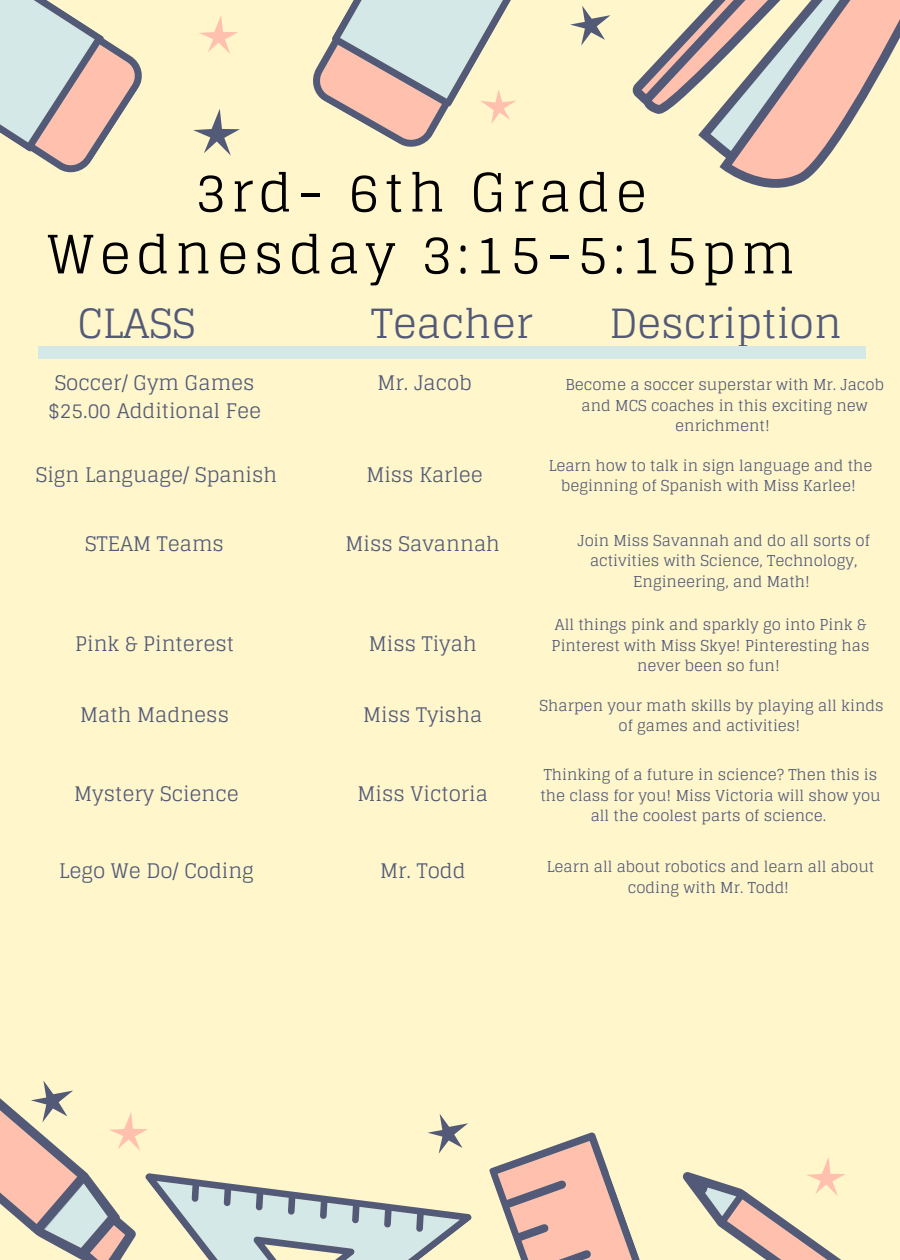
<style>
.page{position:relative;width:900px;height:1260px;background:#fff6cb}
.page>*{position:absolute;margin:0;border:0;box-sizing:border-box;transform-origin:0 0}
.t1{font:52.75px/62px "Glegoo";letter-spacing:.1em;color:#000;text-align:center}
.t2{font:40.25px "Glegoo";color:#525a78}
.t3{font:20px/28px "Glegoo";color:#525a78;text-align:center}
.t4{font:15px/20.5px "Glegoo";color:#525a78;text-align:center}
</style>
<div class="page">
<svg style="left:151px;top:1173px;width:321px;height:87px"></svg>
<svg style="left:0;top:0;width:142px;height:173px"></svg>
<svg style="left:489px;top:1132px;width:151px;height:128px"></svg>
<svg style="left:193px;top:109px;width:47px;height:47px"></svg>
<svg style="left:199px;top:16px;width:39px;height:38px"></svg>
<svg style="left:428px;top:1114px;width:40px;height:40px"></svg>
<svg style="left:313px;top:0;width:203px;height:147px"></svg>
<svg style="left:570px;top:6px;width:41px;height:40px"></svg>
<svg style="left:0;top:1081px;width:151px;height:179px"></svg>
<svg style="left:682px;top:1157px;width:163px;height:103px"></svg>
<svg style="left:632px;top:0;width:268px;height:188px"></svg>
<div style="left:38px;top:346px;width:73px;height:13px;background:#d4e8e8"></div>
<div style="left:793px;top:346px;width:73px;height:13px;background:#d4e8e8"></div>
<div style="left:109px;top:346px;width:505px;height:13px;background:#d4e8e8"></div>
<div style="left:612px;top:346px;width:183px;height:13px;background:#d4e8e8"></div>
<h1 class="t1" style="left:47px;top:162px;width:750px">3rd- 6th Grade<br>Wednesday 3:15-5:15pm</h1>
<h2 class="t2" style="left:78px;top:300px;width:119px">CLASS</h2>
<h2 class="t2" style="left:371px;top:300px;width:163px">Teacher</h2>
<h2 class="t2" style="left:609px;top:300px;width:234px">Description</h2>
<h3 class="t3" style="left:48px;top:369px;width:215px">Soccer/ Gym Games $25.00 Additional Fee</h3>
<h3 class="t3" style="left:377px;top:369px;width:96px">Mr. Jacob</h3>
<p class="t4" style="left:565px;top:375px;width:320px">Become a soccer superstar with Mr. Jacob and MCS coaches in this exciting new enrichment!</p>
<p class="t4" style="left:549px;top:455px;width:325px">Learn how to talk in sign language and the beginning of Spanish with Miss Karlee!</p>
<p class="t4" style="left:578px;top:530px;width:294px">Join Miss Savannah and do all sorts of activities with Science, Technology,<br>Engineering, and Math!</p>
<p class="t4" style="left:552px;top:615px;width:319px">All things pink and sparkly go into Pink &amp;<br>Pinterest with Miss Skye! Pinteresting has never been so fun!</p>
<h3 class="t3" style="left:36px;top:461px;width:243px">Sign Language/ Spanish</h3>
<h3 class="t3" style="left:366px;top:461px;width:118px">Miss Karlee</h3>
<h3 class="t3" style="left:346px;top:530px;width:156px">Miss Savannah</h3>
<h3 class="t3" style="left:85px;top:530px;width:140px">STEAM Teams</h3>
<h3 class="t3" style="left:75px;top:630px;width:160px">Pink &amp; Pinterest</h3>
<h3 class="t3" style="left:369px;top:630px;width:109px">Miss Tiyah</h3>
<h3 class="t3" style="left:80px;top:701px;width:150px">Math Madness</h3>
<h3 class="t3" style="left:363px;top:701px;width:121px">Miss Tyisha</h3>
<p class="t4" style="left:540px;top:695px;width:346px">Sharpen your math skills by playing all kinds of games and activities!</p>
<h3 class="t3" style="left:74px;top:780px;width:166px">Mystery Science</h3>
<h3 class="t3" style="left:59px;top:857px;width:196px">Lego We Do/ Coding</h3>
<h3 class="t3" style="left:358px;top:780px;width:132px">Miss Victoria</h3>
<h3 class="t3" style="left:380px;top:857px;width:87px">Mr. Todd</h3>
<p class="t4" style="left:540px;top:765px;width:342px">Thinking of a future in science? Then this is the class for you! Miss Victoria will show you all the coolest parts of science.</p>
<p class="t4" style="left:547px;top:856px;width:329px">Learn all about robotics and learn all about coding with Mr. Todd!</p>
</div>
